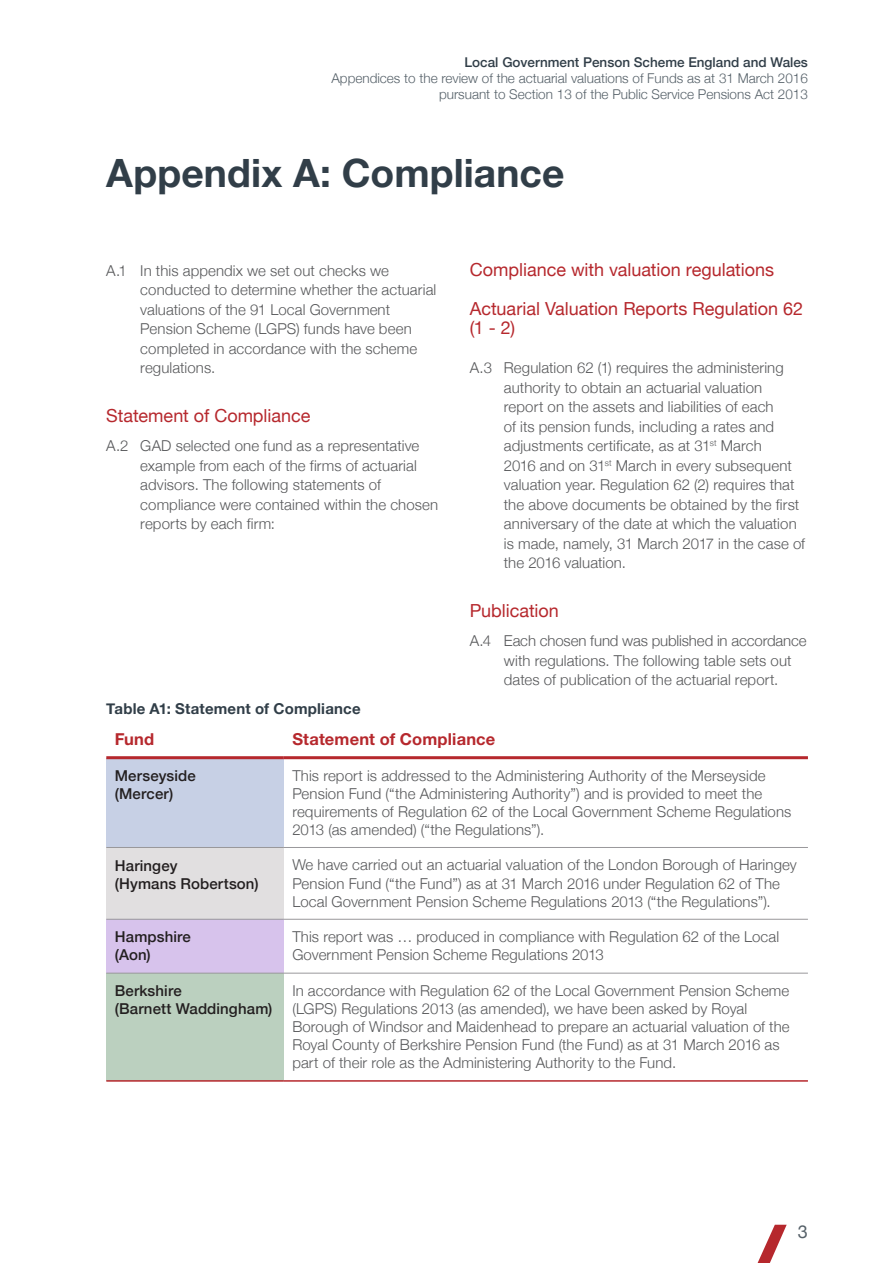
<style>
.page{position:relative;width:893px;height:1263px;background:#fff}
.page>*{position:absolute;margin:0;border:0;box-sizing:border-box;transform-origin:0 0}
.GAD_Heading_-_Append{font:700 39px "Helvetica Neue";letter-spacing:.005em;color:#313e48}
.GAD__Text_-_Blank_Gr{font:18px/19.5px "Helvetica Neue";color:#b6282d}
.GAD_Heading_-_Para{font:18px "Helvetica Neue";color:#b6282d}
.t1{font:18px "Helvetica Neue";color:#566169}
.GAD_Table_-_Header_1{font:700 16.5px "Helvetica Neue LT Pro";letter-spacing:.01em;color:#b6282d}
.GAD_Table_-_Body{font:300 15px/19.5px "Helvetica Neue";letter-spacing:.005em;color:#57585a}
.GAD_Table_-_Header_2{font:500 15px/18px "Helvetica Neue";letter-spacing:.01em;color:#231f20}
.GAD_Heading_-_Table{font:700 15px "Helvetica Neue";letter-spacing:.015em;color:#313e48}
.t2{font:300 13.5px/16.2px "Helvetica Neue";color:#566169;text-align:right}
.t3{font:500 13.5px "Helvetica Neue";color:#313e48}
</style>
<div class="page">
<svg style="left:757px;top:1225px;width:30px;height:38px"></svg>
<div style="left:106px;top:758px;width:178px;height:89px;background:#c7d0e5"></div>
<div style="left:106px;top:847px;width:178px;height:72px;background:#e1dfe0"></div>
<div style="left:106px;top:919px;width:178px;height:54px;background:#d7c3ec"></div>
<div style="left:106px;top:973px;width:178px;height:108px;background:#bbd0bf"></div>
<hr style="left:106px;top:756px;width:178px;height:3px;background:#b6282d">
<hr style="left:284px;top:756px;width:524px;height:3px;background:#b6282d">
<hr style="left:106px;top:1080px;width:178px;height:2px;background:#b6282d">
<hr style="left:284px;top:1080px;width:524px;height:2px;background:#b6282d">
<hr style="left:106px;top:847px;width:178px;height:1px;background:#99989b">
<hr style="left:284px;top:847px;width:524px;height:1px;background:#99989b">
<hr style="left:106px;top:919px;width:178px;height:1px;background:#99989b">
<hr style="left:284px;top:919px;width:524px;height:1px;background:#99989b">
<hr style="left:106px;top:973px;width:178px;height:1px;background:#99989b">
<hr style="left:284px;top:973px;width:524px;height:1px;background:#99989b">
<p class="t3" style="left:465px;top:51px;width:345px">Local Government Penson Scheme England and Wales</p>
<p class="t2" style="left:331px;top:69px;width:478px">Appendices to the review of the actuarial valuations of Funds as at 31 March 2016 pursuant to Section 13 of the Public Service Pensions Act 2013</p>
<p class="GAD_Heading_-_Append" style="left:106px;top:142px;width:460px">Appendix A: Compliance</p>
<p class="GAD_Table_-_Body" style="left:140px;top:259px;width:298px;text-indent:-34px">A.1 In this appendix we set out checks we conducted to determine whether the actuarial valuations of the 91 Local Government Pension Scheme (LGPS) funds have been completed in accordance with the scheme regulations.</p>
<p class="GAD_Heading_-_Para" style="left:106px;top:402px;width:206px">Statement of Compliance</p>
<p class="GAD_Table_-_Body" style="left:140px;top:435px;width:299px;text-indent:-34px">A.2 GAD selected one fund as a representative example from each of the firms of actuarial advisors. The following statements of compliance were contained within the chosen reports by each firm:</p>
<p class="GAD__Text_-_Blank_Gr" style="left:470px;top:260px;width:306px">Compliance with valuation regulations</p>
<p class="GAD__Text_-_Blank_Gr" style="left:470px;top:299px;width:335px">Actuarial Valuation Reports Regulation 62 (1 - 2)</p>
<p class="GAD_Table_-_Body" style="left:504px;top:357px;width:303px;text-indent:-34px">A.3 Regulation 62 (1) requires the administering authority to obtain an actuarial valuation report on the assets and liabilities of each<br>of its pension funds, including a rates and adjustments certificate, as at 31<sup>st</sup> March<br>2016 and on 31<sup>st</sup> March in every subsequent valuation year. Regulation 62 (2) requires that the above documents be obtained by the first anniversary of the date at which the valuation is made, namely, 31 March 2017 in the case of the 2016 valuation.</p>
<p class="GAD_Heading_-_Para" style="left:470px;top:597px;width:90px">Publication</p>
<p class="GAD_Table_-_Body" style="left:504px;top:630px;width:304px;text-indent:-34px">A.4 Each chosen fund was published in accordance with regulations. The following table sets out dates of publication of the actuarial report.</p>
<p class="GAD_Heading_-_Table" style="left:106px;top:697px;width:256px">Table A1: Statement of Compliance</p>
<p class="GAD_Table_-_Header_1" style="left:115px;top:729px;width:41px">Fund</p>
<p class="GAD_Table_-_Header_1" style="left:292px;top:729px;width:205px">Statement of Compliance</p>
<p class="GAD_Table_-_Header_2" style="left:115px;top:765px;width:83px">Merseyside (Mercer)</p>
<p class="GAD_Table_-_Body" style="left:292px;top:765px;width:501px;line-height:18px">This report is addressed to the Administering Authority of the Merseyside Pension Fund (“the Administering Authority”) and is provided to meet the requirements of Regulation 62 of the Local Government Scheme Regulations 2013 (as amended) (“the Regulations”).</p>
<p class="GAD_Table_-_Header_2" style="left:115px;top:855px;width:145px">Haringey<br>(Hymans Robertson)</p>
<p class="GAD_Table_-_Body" style="left:292px;top:855px;width:506px;line-height:18px">We have carried out an actuarial valuation of the London Borough of Haringey<br>Pension Fund (“the Fund”) as at 31 March 2016 under Regulation 62 of The<br>Local Government Pension Scheme Regulations 2013 (“the Regulations”).</p>
<p class="GAD_Table_-_Header_2" style="left:115px;top:927px;width:78px">Hampshire (Aon)</p>
<p class="GAD_Table_-_Body" style="left:292px;top:927px;width:488px;line-height:18px">This report was … produced in compliance with Regulation 62 of the Local<br>Government Pension Scheme Regulations 2013</p>
<p class="GAD_Table_-_Header_2" style="left:115px;top:981px;width:159px">Berkshire<br>(Barnett Waddingham)</p>
<p class="GAD_Table_-_Body" style="left:292px;top:981px;width:499px;line-height:18px">In accordance with Regulation 62 of the Local Government Pension Scheme (LGPS) Regulations 2013 (as amended), we have been asked by Royal Borough of Windsor and Maidenhead to prepare an actuarial valuation of the Royal County of Berkshire Pension Fund (the Fund) as at 31 March 2016 as part of their role as the Administering Authority to the Fund.</p>
<p class="t1" style="left:798px;top:1218px;width:12px">3</p>
</div>
